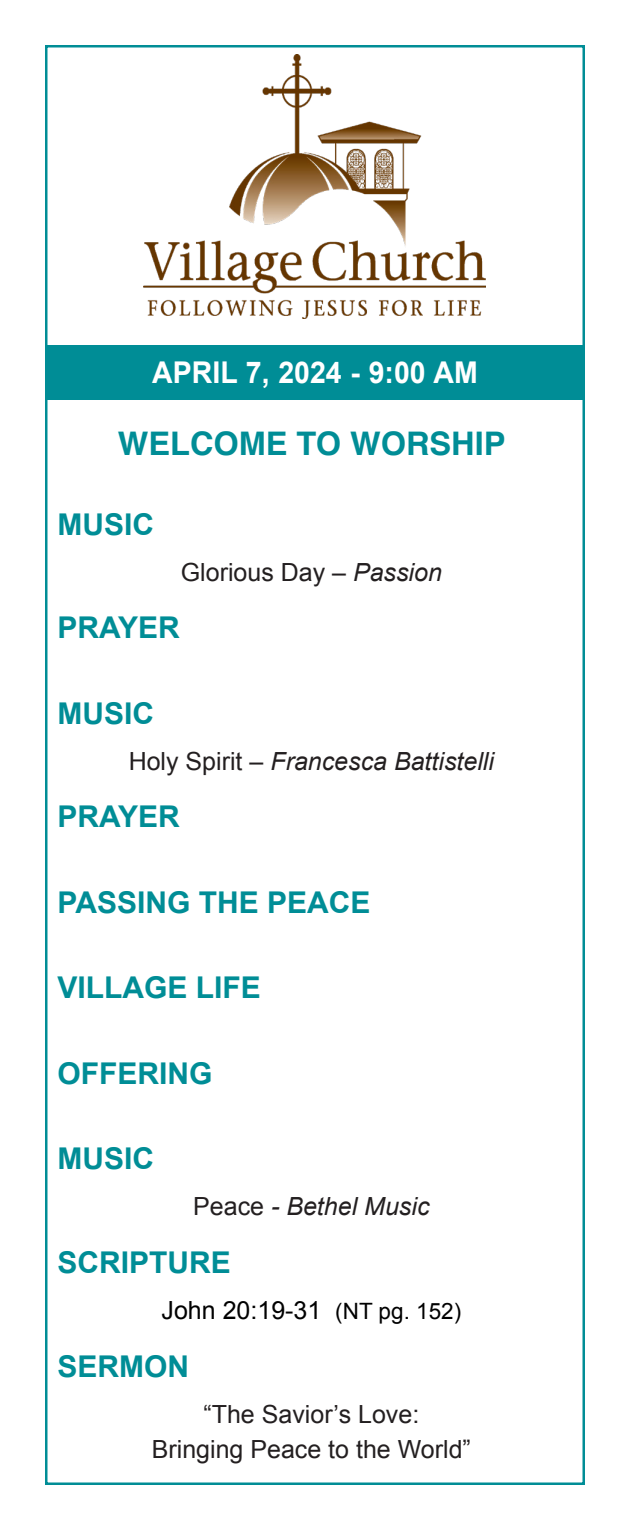
<style>
.page{position:relative;width:630px;height:1530px;background:#fff}
.page>*{position:absolute;margin:0;border:0;box-sizing:border-box;transform-origin:0 0}
.t1{font:700 32.5px "Helvetica";color:#008d96}
.t2{font:700 30px "Arial";color:#008d96}
.t3{font:700 30px "Arial";color:#fff;scale:.95 1}
.t4{font:25px "Arial";color:#231f20}
.t5{font:italic 25px "Arial";color:#231f20}
.t6{font:25px "Arial";color:#000}
.s1{font-style:italic}
.s2{font-style:normal}
.s3{font-size:22.5px}
</style>
<div class="page">
<div style="left:45px;top:345px;width:540px;height:55px;background:#008d96"></div>
<img style="left:144px;top:55px;width:342px;height:264px">
<p class="t3" style="left:152px;top:352px;width:344px">APRIL 7, 2024 - 9:00 AM</p>
<p class="t1" style="left:118px;top:423px;width:389px">WELCOME TO WORSHIP</p>
<p class="t2" style="left:58px;top:504px;width:98px">MUSIC</p>
<p class="t4" style="left:181px;top:556px;width:263px">Glorious Day <span class="s1">– Passion</span></p>
<p class="t2" style="left:58px;top:608px;width:124px">PRAYER</p>
<p class="t2" style="left:58px;top:693px;width:98px">MUSIC</p>
<p class="t5" style="left:129px;top:745px;width:367px"><span class="s2">Holy Spirit</span> – Francesca Battistelli</p>
<p class="t2" style="left:58px;top:797px;width:124px">PRAYER</p>
<p class="t2" style="left:58px;top:883px;width:314px">PASSING THE PEACE</p>
<p class="t2" style="left:58px;top:968px;width:205px">VILLAGE LIFE</p>
<p class="t2" style="left:58px;top:1053px;width:157px">OFFERING</p>
<p class="t2" style="left:58px;top:1139px;width:98px">MUSIC</p>
<p class="t5" style="left:193px;top:1190px;width:238px"><span class="s2">Peace</span> - Bethel Music</p>
<p class="t2" style="left:58px;top:1243px;width:175px">SCRIPTURE</p>
<p class="t6" style="left:162px;top:1294px;width:301px">John 20:19-31 <span class="s3">(NT pg. 152)</span></p>
<p class="t2" style="left:58px;top:1346px;width:133px">SERMON</p>
<p class="t4" style="left:203px;top:1398px;width:217px">“The Savior’s Love:</p>
<p class="t4" style="left:152px;top:1433px;width:321px">Bringing Peace to the World”</p>
</div>
